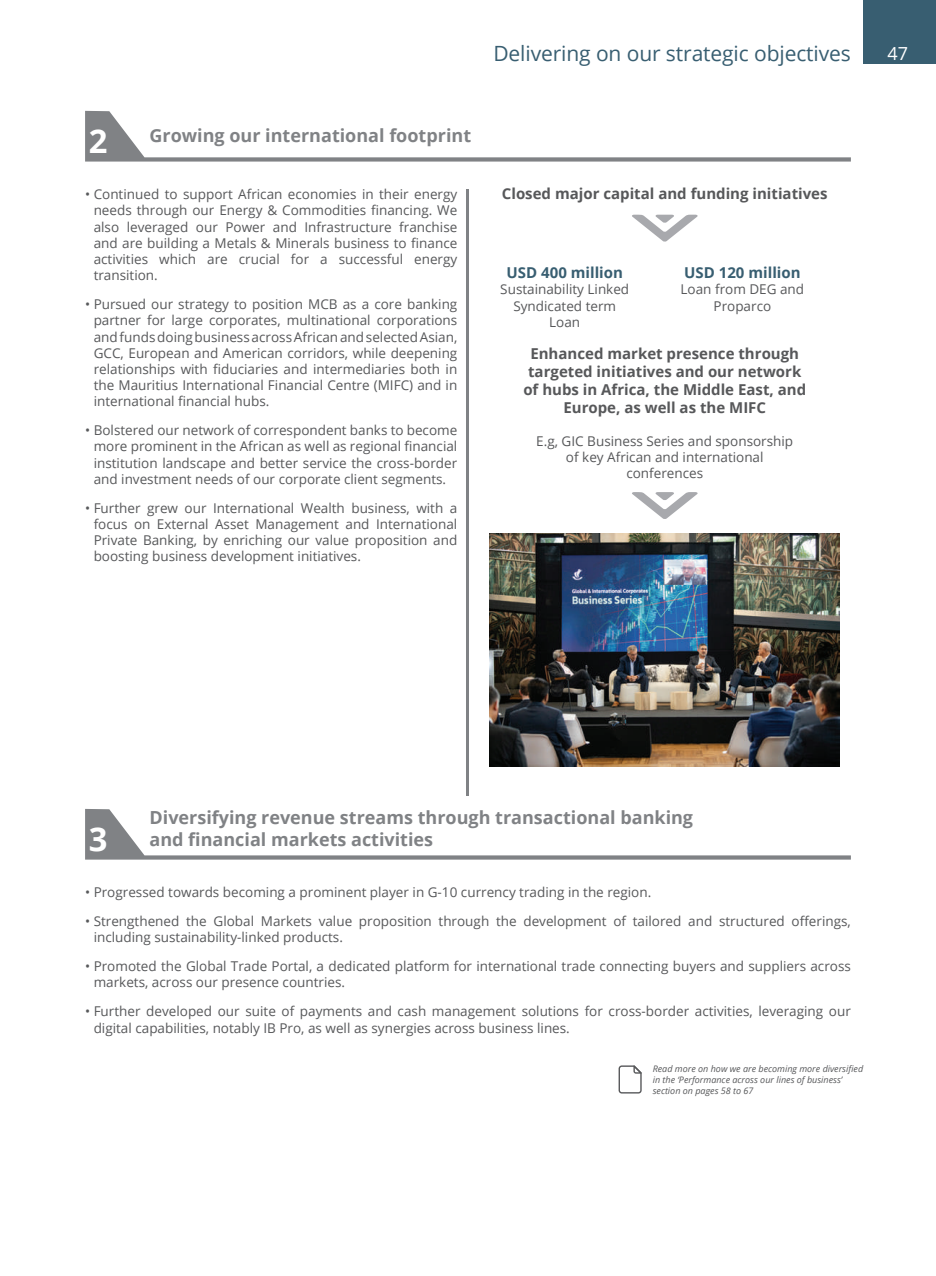
<style>
.page{position:relative;width:936px;height:1276px;background:#fff}
.page>*{position:absolute;margin:0;border:0;box-sizing:border-box;transform-origin:0 0}
.t1{font:700 32.7px "Open Sans";color:#fff}
.t2{font:21px "Open Sans";letter-spacing:-.005em;color:#385e71}
.t3{font:700 18px "Open Sans";color:#808285}
.t4{font:18px "Open Sans";color:#fff}
.t5{font:700 15px/18px "Open Sans";color:#57585a;text-align:center}
.t6{font:700 15px "Open Sans";color:#385e71}
.t7{font:13.5px/16.2px "Open Sans";color:#57585a;text-align:justify}
.t8{font:italic 9px/10.8px "Open Sans";color:#57585a}
</style>
<div class="page">
<div style="left:863px;top:0;width:72px;height:64px;background:#385e71"></div>
<svg style="left:85px;top:111px;width:765px;height:51px"></svg>
<svg style="left:85px;top:809px;width:765px;height:50px"></svg>
<hr style="left:467px;top:189px;width:2px;height:606px;background:#808285">
<svg style="left:632px;top:215px;width:65px;height:27px"></svg>
<svg style="left:632px;top:492px;width:65px;height:27px"></svg>
<img style="left:489px;top:533px;width:350px;height:233px">
<svg style="left:618px;top:1065px;width:23px;height:28px"></svg>
<h1 class="t1" style="left:89px;top:118px;width:20px">2</h1>
<h3 class="t3" style="left:149px;top:123px;width:323px">Growing our international footprint</h3>
<p class="t7" style="left:94px;top:186px;width:365px;text-indent:-9px">• Continued to support African economies in their energy needs through our Energy &amp; Commodities financing. We also leveraged our Power and Infrastructure franchise and are building a Metals &amp; Minerals business to finance activities which are crucial for a successful energy transition.</p>
<p class="t7" style="left:94px;top:296px;width:365px;text-indent:-9px">• Pursued our strategy to position MCB as a core banking partner for large corporates, multinational corporations and funds doing business across African and selected Asian, GCC, European and American corridors, while deepening relationships with fiduciaries and intermediaries both in the Mauritius International Financial Centre (MIFC) and in international financial hubs.</p>
<p class="t7" style="left:94px;top:422px;width:365px;text-indent:-9px">• Bolstered our network of correspondent banks to become more prominent in the African as well as regional financial institution landscape and better service the cross-border and investment needs of our corporate client segments.</p>
<p class="t7" style="left:94px;top:499px;width:365px;text-indent:-9px">• Further grew our International Wealth business, with a focus on External Asset Management and International Private Banking, by enriching our value proposition and boosting business development initiatives.</p>
<h2 class="t2" style="left:493px;top:39px;width:359px">Delivering on our strategic objectives</h2>
<h3 class="t4" style="left:887px;top:41px;width:22px">47</h3>
<p class="t5" style="left:502px;top:184px;width:327px">Closed major capital and funding initiatives</p>
<p class="t6" style="left:506px;top:262px;width:118px">USD 400 million</p>
<p class="t7" style="left:500px;top:281px;width:130px;text-align:center">Sustainability Linked<br>Syndicated term<br>Loan</p>
<p class="t6" style="left:684px;top:262px;width:118px">USD 120 million</p>
<p class="t7" style="left:680px;top:281px;width:125px;text-align:center">Loan from DEG and<br>Proparco</p>
<p class="t5" style="left:523px;top:344px;width:284px">Enhanced market presence through targeted initiatives and our network of hubs in Africa, the Middle East, and Europe, as well as the MIFC</p>
<p class="t7" style="left:536px;top:432px;width:258px;text-align:center">E.g, GIC Business Series and sponsorship of key African and international conferences</p>
<h3 class="t3" style="left:149px;top:805px;width:545px">Diversifying revenue streams through transactional banking</h3>
<h1 class="t1" style="left:89px;top:816px;width:20px">3</h1>
<h3 class="t3" style="left:149px;top:826px;width:285px">and financial markets activities</h3>
<p class="t7" style="left:85px;top:884px;width:567px">• Progressed towards becoming a prominent player in G-10 currency trading in the region.</p>
<p class="t7" style="left:94px;top:912px;width:758px;text-indent:-9px">• Strengthened the Global Markets value proposition through the development of tailored and structured offerings, including sustainability-linked products.</p>
<p class="t7" style="left:94px;top:958px;width:758px;text-indent:-9px">• Promoted the Global Trade Portal, a dedicated platform for international trade connecting buyers and suppliers across markets, across our presence countries.</p>
<p class="t7" style="left:94px;top:1003px;width:758px;text-indent:-9px">• Further developed our suite of payments and cash management solutions for cross-border activities, leveraging our digital capabilities, notably IB Pro, as well as synergies across business lines.</p>
<p class="t8" style="left:652px;top:1063px;width:212px">Read more on how we are becoming more diversified in the ‘Performance across our lines of business’ section on pages 58 to 67</p>
</div>
